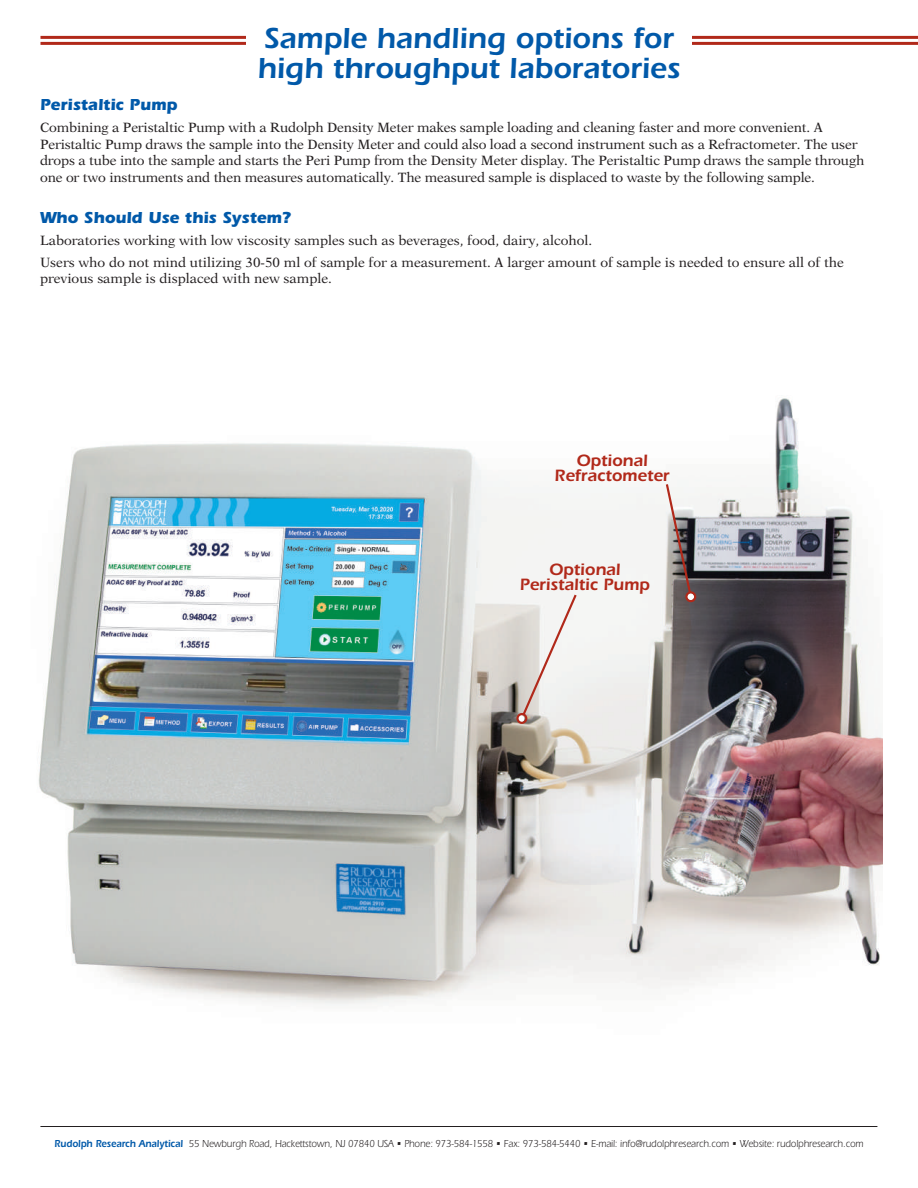
<style>
.page{position:relative;width:918px;height:1188px;background:#fff}
.page>*{position:absolute;margin:0;border:0;box-sizing:border-box;transform-origin:0 0}
.t1{font:600 30px/30px "Itc Eras";color:#0159a9}
.t2{font:600 16.95px/14.9px "Itc Eras";color:#b1291a;text-align:center}
.t3{font:700 16.5px "Itc Eras";color:#0159a9}
.t4{font:13.5px/16.5px "New Aster";letter-spacing:-.01em;color:#231f20}
.t5{font:10.5px "Itc Eras";letter-spacing:-.005em;color:#231f20;scale:.9 1}
.s1{font-weight:600;color:#0159a9}
</style>
<div class="page">
<img style="left:38px;top:398px;width:844px;height:607px">
<hr style="left:40px;top:36px;width:878px;height:3px;background:#b1291a">
<hr style="left:40px;top:42px;width:878px;height:3px;background:#b1291a">
<div style="left:246px;top:26px;width:445px;height:65px;background:#fff"></div>
<hr style="left:40px;top:1126px;width:837px;height:1px;background:#231f20">
<div style="left:517px;top:715px;width:7px;height:7px;background:#fff;border-radius:50%"></div>
<svg style="left:521px;top:592px;width:58px;height:125px"></svg>
<div style="left:516px;top:713px;width:11px;height:11px;border:2px solid #b1291a;border-radius:50%"></div>
<div style="left:687px;top:593px;width:7px;height:7px;background:#fff;border-radius:50%"></div>
<svg style="left:664px;top:482px;width:29px;height:113px"></svg>
<div style="left:685px;top:591px;width:11px;height:11px;border:2px solid #b1291a;border-radius:50%"></div>
<h1 class="t1" style="left:257px;top:23px;width:424px">Sample handling options for high throughput laboratories</h1>
<p class="t3" style="left:40px;top:95px;width:139px">Peristaltic Pump</p>
<p class="t4" style="left:40px;top:119px;width:826px">Combining a Peristaltic Pump with a Rudolph Density Meter makes sample loading and cleaning faster and more convenient. A Peristaltic Pump draws the sample into the Density Meter and could also load a second instrument such as a Refractometer. The user drops a tube into the sample and starts the Peri Pump from the Density Meter display. The Peristaltic Pump draws the sample through one or two instruments and then measures automatically. The measured sample is displaced to waste by the following sample.</p>
<p class="t3" style="left:40px;top:208px;width:252px">Who Should Use this System?</p>
<p class="t4" style="left:40px;top:229px;width:805px;line-height:21.9px">Laboratories working with low viscosity samples such as beverages, food, dairy, alcohol.<br>Users who do not mind utilizing 30-50 ml of sample for a measurement. A larger amount of sample is needed to ensure all of the</p>
<p class="t4" style="left:40px;top:270px;width:293px">previous sample is displaced with new sample.</p>
<p class="t2" style="left:555px;top:453px;width:116px">Optional<br>Refractometer</p>
<p class="t2" style="left:520px;top:562px;width:132px">Optional<br>Peristaltic Pump</p>
<p class="t5" style="left:55px;top:1137px;width:900px"><span class="s1">Rudolph Research Analytical</span> 55 Newburgh Road, Hackettstown, NJ 07840 USA • Phone: 973-584-1558 • Fax: 973-584-5440 • E-mail: info@rudolphresearch.com • Website: rudolphresearch.com</p>
</div>
